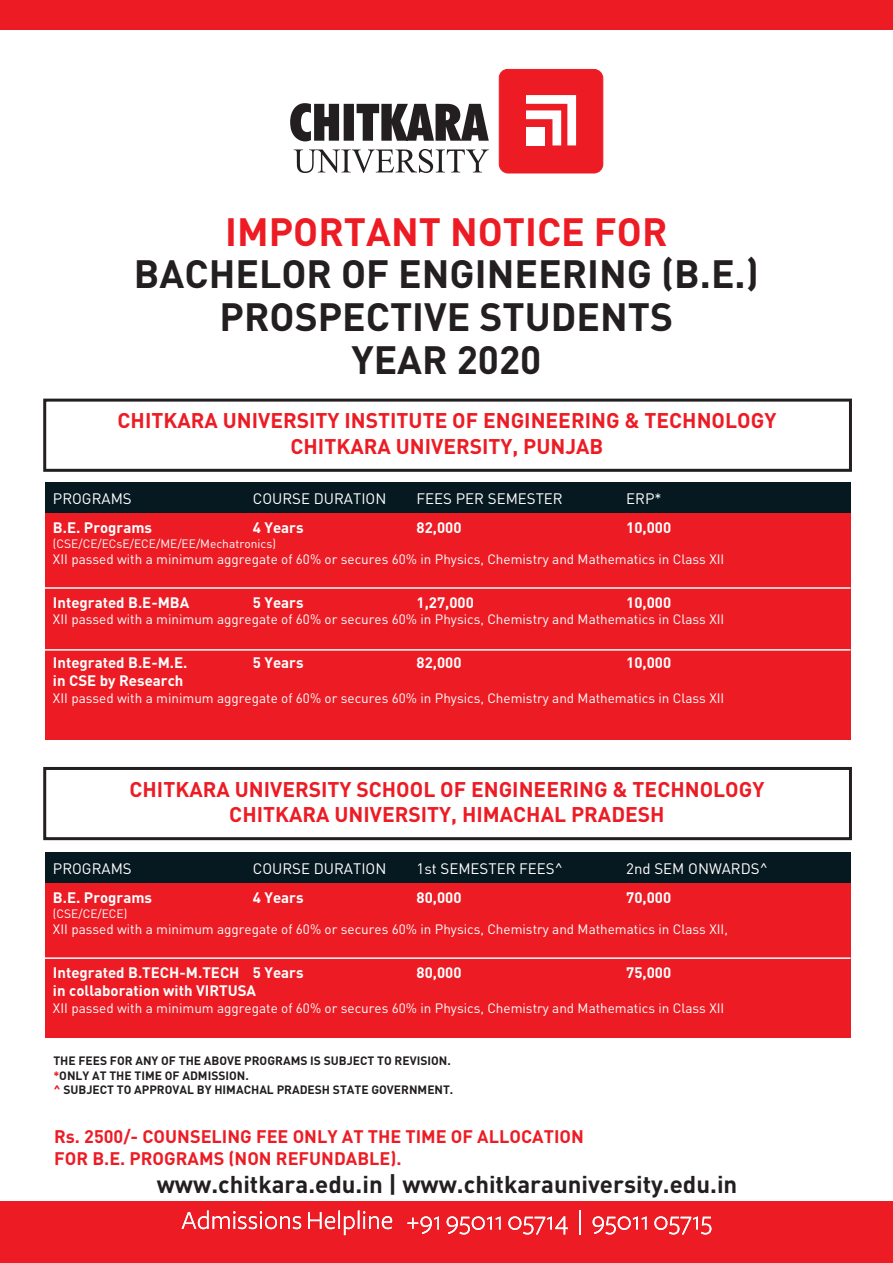
<style>
.page{position:relative;width:893px;height:1263px;background:#fff}
.page>*{position:absolute;margin:0;border:0;box-sizing:border-box;transform-origin:0 0}
.t1{font:700 39px/42.9px "DI Nbek";color:#231f20;text-align:center}
.t2{font:700 39px "DI Nbek";color:#ed1c24}
.t3{font:700 24px "DI Nbek";color:#231f20}
.t4{font:700 21px/25.7px "DI Nbek";color:#ed1c24;text-align:center}
.t5{font:700 18px/22px "DI Nbek";color:#ed1c24}
.t6{font:700 15px "DI Nbek";color:#fff}
.t7{font:15px "DIN Bek";color:#fff}
.t8{font:13.5px "DIN Bek";color:#fff}
.t9{font:700 12px/14.7px "DI Nbek";color:#231f20}
.t10{font:12px "DIN Bek";color:#fff}
.s1{color:#ed1c24}
</style>
<div class="page">
<div style="left:43px;top:399px;width:809px;height:73px;border:3px solid #231f20"></div>
<div style="left:499px;top:69px;width:104px;height:104px;background:#ed1c24;border:1px solid #ed1c24;border-radius:9px"></div>
<svg style="left:526px;top:95px;width:50px;height:50px"></svg>
<div style="left:526px;top:127px;width:19px;height:18px;background:#fff"></div>
<svg style="left:290px;top:103px;width:199px;height:38px"></svg>
<svg style="left:294px;top:149px;width:195px;height:24px"></svg>
<div style="left:45px;top:510px;width:805px;height:229px;background:#ed1c24"></div>
<div style="left:45px;top:482px;width:805px;height:30px;background:#061820"></div>
<hr style="left:45px;top:649px;width:805px;height:2px;background:#fff">
<hr style="left:45px;top:587px;width:805px;height:2px;background:#fff">
<div style="left:43px;top:767px;width:809px;height:73px;border:3px solid #231f20"></div>
<div style="left:45px;top:880px;width:805px;height:157px;background:#ed1c24"></div>
<div style="left:45px;top:852px;width:805px;height:30px;background:#061820"></div>
<hr style="left:45px;top:957px;width:805px;height:2px;background:#fff">
<div style="left:0;top:1201px;width:893px;height:62px;background:#ed1c24"></div>
<svg style="left:182px;top:1210px;width:119px;height:19px"></svg>
<svg style="left:308px;top:1210px;width:84px;height:25px"></svg>
<svg style="left:407px;top:1216px;width:32px;height:18px"></svg>
<svg style="left:447px;top:1216px;width:54px;height:18px"></svg>
<svg style="left:508px;top:1216px;width:60px;height:18px"></svg>
<hr style="left:579px;top:1210px;width:2px;height:25px;background:#fff">
<svg style="left:593px;top:1216px;width:54px;height:18px"></svg>
<svg style="left:654px;top:1216px;width:57px;height:18px"></svg>
<div style="left:0;top:0;width:893px;height:30px;background:#ed1c24"></div>
<h1 class="t2" style="left:225px;top:218px;width:444px">IMPORTANT NOTICE FOR</h1>
<h1 class="t1" style="left:134px;top:257px;width:626px">BACHELOR OF ENGINEERING (B.E.)<br>PROSPECTIVE STUDENTS<br>YEAR 2020</h1>
<h3 class="t4" style="left:118px;top:410px;width:660px">CHITKARA UNIVERSITY INSTITUTE OF ENGINEERING &amp; TECHNOLOGY<br>CHITKARA UNIVERSITY, PUNJAB</h3>
<p class="t7" style="left:53px;top:493px;width:80px">PROGRAMS</p>
<p class="t7" style="left:253px;top:493px;width:135px">COURSE DURATION</p>
<p class="t7" style="left:417px;top:493px;width:148px">FEES PER SEMESTER</p>
<p class="t7" style="left:626px;top:493px;width:37px">ERP*</p>
<p class="t6" style="left:53px;top:522px;width:101px">B.E. Programs</p>
<p class="t6" style="left:253px;top:522px;width:52px">4 Years</p>
<p class="t6" style="left:417px;top:522px;width:46px">82,000</p>
<p class="t6" style="left:626px;top:522px;width:46px">10,000</p>
<p class="t10" style="left:53px;top:539px;width:224px">(CSE/CE/ECsE/ECE/ME/EE/Mechatronics)</p>
<p class="t8" style="left:53px;top:554px;width:673px">XII passed with a minimum aggregate of 60% or secures 60% in Physics, Chemistry and Mathematics in Class XII</p>
<p class="t6" style="left:53px;top:597px;width:138px">Integrated B.E-MBA</p>
<p class="t6" style="left:253px;top:597px;width:52px">5 Years</p>
<p class="t6" style="left:417px;top:597px;width:59px">1,27,000</p>
<p class="t6" style="left:626px;top:597px;width:46px">10,000</p>
<p class="t8" style="left:53px;top:614px;width:673px">XII passed with a minimum aggregate of 60% or secures 60% in Physics, Chemistry and Mathematics in Class XII</p>
<p class="t6" style="left:53px;top:657px;width:136px">Integrated B.E-M.E.</p>
<p class="t6" style="left:253px;top:657px;width:52px">5 Years</p>
<p class="t6" style="left:417px;top:657px;width:46px">82,000</p>
<p class="t6" style="left:626px;top:657px;width:46px">10,000</p>
<p class="t6" style="left:53px;top:675px;width:132px">in CSE by Research</p>
<p class="t8" style="left:53px;top:693px;width:673px">XII passed with a minimum aggregate of 60% or secures 60% in Physics, Chemistry and Mathematics in Class XII</p>
<h3 class="t4" style="left:130px;top:778px;width:636px">CHITKARA UNIVERSITY SCHOOL OF ENGINEERING &amp; TECHNOLOGY<br>CHITKARA UNIVERSITY, HIMACHAL PRADESH</h3>
<p class="t7" style="left:53px;top:863px;width:80px">PROGRAMS</p>
<p class="t7" style="left:253px;top:863px;width:135px">COURSE DURATION</p>
<p class="t7" style="left:417px;top:863px;width:148px">1st SEMESTER FEES^</p>
<p class="t7" style="left:626px;top:863px;width:143px">2nd SEM ONWARDS^</p>
<p class="t6" style="left:53px;top:892px;width:101px">B.E. Programs</p>
<p class="t6" style="left:253px;top:892px;width:52px">4 Years</p>
<p class="t6" style="left:417px;top:892px;width:46px">80,000</p>
<p class="t6" style="left:626px;top:892px;width:46px">70,000</p>
<p class="t10" style="left:53px;top:909px;width:76px">(CSE/CE/ECE)</p>
<p class="t8" style="left:53px;top:924px;width:676px">XII passed with a minimum aggregate of 60% or secures 60% in Physics, Chemistry and Mathematics in Class XII,</p>
<p class="t6" style="left:53px;top:967px;width:252px">Integrated B.TECH-M.TECH 5 Years</p>
<p class="t6" style="left:417px;top:967px;width:46px">80,000</p>
<p class="t6" style="left:626px;top:967px;width:46px">75,000</p>
<p class="t6" style="left:53px;top:985px;width:205px">in collaboration with VIRTUSA</p>
<p class="t8" style="left:53px;top:1003px;width:673px">XII passed with a minimum aggregate of 60% or secures 60% in Physics, Chemistry and Mathematics in Class XII</p>
<p class="t9" style="left:53px;top:1054px;width:401px">THE FEES FOR ANY OF THE ABOVE PROGRAMS IS SUBJECT TO REVISION. <span class="s1">*</span>ONLY AT THE TIME OF ADMISSION.<br><span class="s1">^</span> SUBJECT TO APPROVAL BY HIMACHAL PRADESH STATE GOVERNMENT.</p>
<h3 class="t5" style="left:54px;top:1127px;width:531px">Rs. 2500/- COUNSELING FEE ONLY AT THE TIME OF ALLOCATION<br>FOR B.E. PROGRAMS (NON REFUNDABLE).</h3>
<h2 class="t3" style="left:157px;top:1176px;width:582px">www.chitkara.edu.in | www.chitkarauniversity.edu.in</h2>
</div>
